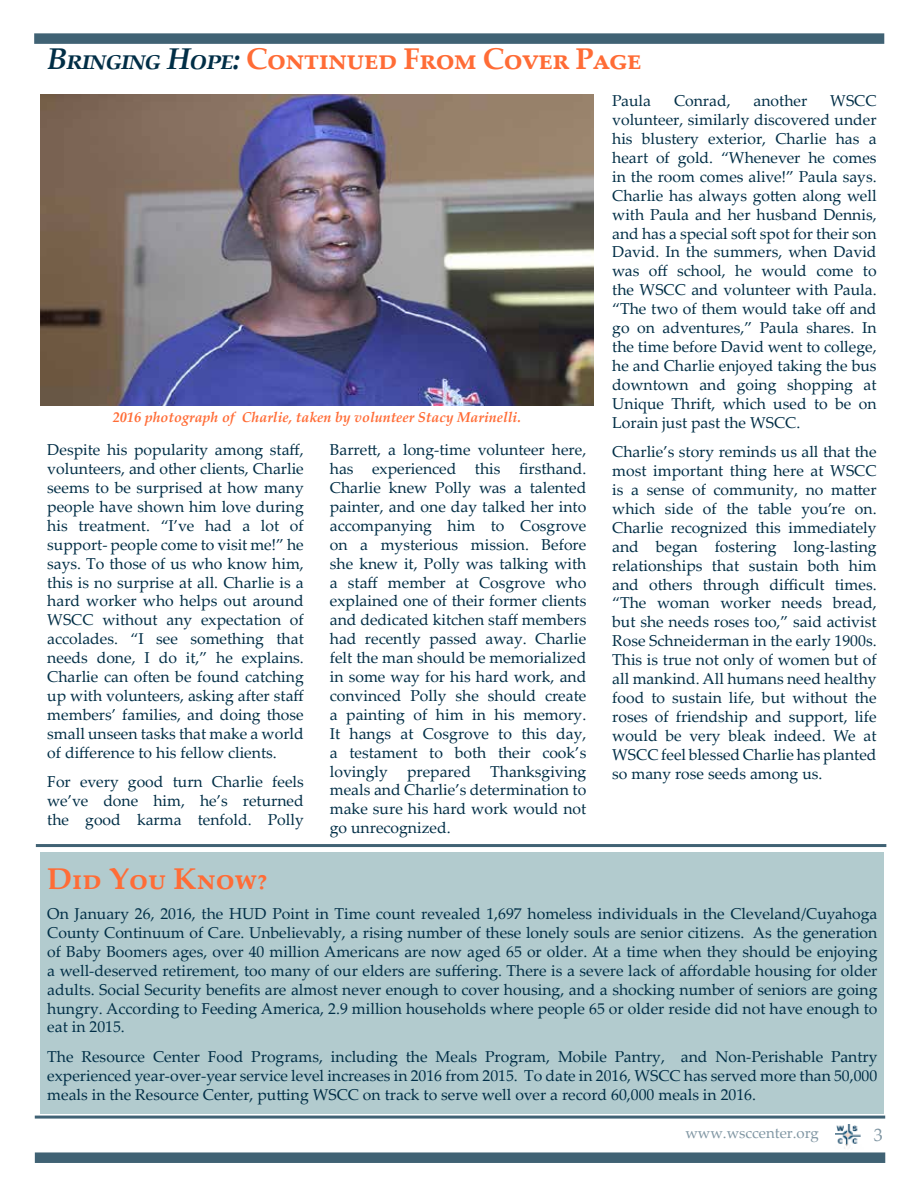
<style>
.page{position:relative;width:918px;height:1188px;background:#fff}
.page>*{position:absolute;margin:0;border:0;box-sizing:border-box;transform-origin:0 0}
.t1{font:700 30px "Palatino Linotype";letter-spacing:-.025em;color:#ff6c36}
.t2{font:18px "Palatino Linotype";color:#8096a3}
.t3{font:15.75px/18.9px "Palatino Linotype";color:#002e46;text-align:justify}
.t4{font:15px "Palatino Linotype";color:#8096a3}
.t5{font:italic 700 14.25px "Palatino Linotype";color:#ff6c36}
.s1{font-style:italic;color:#002e46}
</style>
<div class="page">
<hr style="left:36px;top:844px;width:850px;height:3px;background:#406274">
<div style="left:35px;top:1152px;width:850px;height:11px;background:#406274"></div>
<hr style="left:35px;top:1116px;width:850px;height:3px;background:#406274">
<div style="left:34px;top:33px;width:850px;height:11px;background:#406274"></div>
<img style="left:836px;top:1125px;width:25px;height:24px">
<div style="left:41px;top:852px;width:843px;height:262px;background:#b2cbce"></div>
<img style="left:41px;top:95px;width:552px;height:311px">
<h1 class="t1" style="left:47px;top:37px;width:596px"><span class="s1">Bringing Hope:</span> Continued From Cover Page</h1>
<p class="t5" style="left:113px;top:407px;width:410px">2016 photograph of Charlie, taken by volunteer Stacy Marinelli.</p>
<p class="t3" style="left:47px;top:440px;width:258px">Despite his popularity among staff, volunteers, and other clients, Charlie seems to be surprised at how many people have shown him love during his treatment. “I’ve had a lot of support- people come to visit me!” he says. To those of us who know him, this is no surprise at all. Charlie is a hard worker who helps out around WSCC without any expectation of accolades. “I see something that needs done, I do it,” he explains.<br>Charlie can often be found catching up with volunteers, asking after staff members’ families, and doing those small unseen tasks that make a world of difference to his fellow clients.</p>
<p class="t3" style="left:47px;top:772px;width:258px">For every good turn Charlie feels we’ve done him, he’s returned the good karma tenfold. Polly</p>
<p class="t3" style="left:330px;top:440px;width:258px">Barrett, a long-time volunteer here, has experienced this firsthand.<br>Charlie knew Polly was a talented painter, and one day talked her into accompanying him to Cosgrove on a mysterious mission. Before she knew it, Polly was talking with a staff member at Cosgrove who explained one of their former clients and dedicated kitchen staff members had recently passed away. Charlie felt the man should be memorialized in some way for his hard work, and convinced Polly she should create a painting of him in his memory.<br>It hangs at Cosgrove to this day, a testament to both their cook’s lovingly prepared Thanksgiving meals and Charlie’s determination to make sure his hard work would not go unrecognized.</p>
<p class="t3" style="left:612px;top:91px;width:40px">Paula</p>
<p class="t3" style="left:674px;top:91px;width:58px">Conrad,</p>
<p class="t3" style="left:754px;top:91px;width:55px">another</p>
<p class="t3" style="left:612px;top:91px;width:266px;text-indent:218px">WSCC volunteer, similarly discovered under his blustery exterior, Charlie has a heart of gold. “Whenever he comes in the room comes alive!” Paula says.<br>Charlie has always gotten along well with Paula and her husband Dennis, and has a special soft spot for their son David. In the summers, when David was off school, he would come to the WSCC and volunteer with Paula. “The two of them would take off and go on adventures,” Paula shares. In the time before David went to college, he and Charlie enjoyed taking the bus downtown and going shopping at Unique Thrift, which used to be on Lorain just past the WSCC.</p>
<p class="t3" style="left:612px;top:442px;width:266px">Charlie’s story reminds us all that the most important thing here at WSCC is a sense of community, no matter which side of the table you’re on.<br>Charlie recognized this immediately and began fostering long-lasting relationships that sustain both him and others through difficult times. “The woman worker needs bread, but she needs roses too,” said activist Rose Schneiderman in the early 1900s.<br>This is true not only of women but of all mankind. All humans need healthy food to sustain life, but without the roses of friendship and support, life would be very bleak indeed. We at WSCC feel blessed Charlie has planted so many rose seeds among us.</p>
<h1 class="t1" style="left:47px;top:858px;width:222px">Did You Know?</h1>
<p class="t3" style="left:47px;top:904px;width:832px">On January 26, 2016, the HUD Point in Time count revealed 1,697 homeless individuals in the Cleveland/Cuyahoga County Continuum of Care. Unbelievably, a rising number of these lonely souls are senior citizens. As the generation of Baby Boomers ages, over 40 million Americans are now aged 65 or older. At a time when they should be enjoying a well-deserved retirement, too many of our elders are suffering. There is a severe lack of affordable housing for older adults. Social Security benefits are almost never enough to cover housing, and a shocking number of seniors are going hungry. According to Feeding America, 2.9 million households where people 65 or older reside did not have enough to eat in 2015.</p>
<p class="t3" style="left:47px;top:1047px;width:832px">The Resource Center Food Programs, including the Meals Program, Mobile Pantry, and Non-Perishable Pantry experienced year-over-year service level increases in 2016 from 2015. To date in 2016, WSCC has served more than 50,000 meals in the Resource Center, putting WSCC on track to serve well over a record 60,000 meals in 2016.</p>
<p class="t4" style="left:685px;top:1122px;width:135px">www.wsccenter.org</p>
<p class="t2" style="left:874px;top:1122px;width:10px">3</p>
</div>
